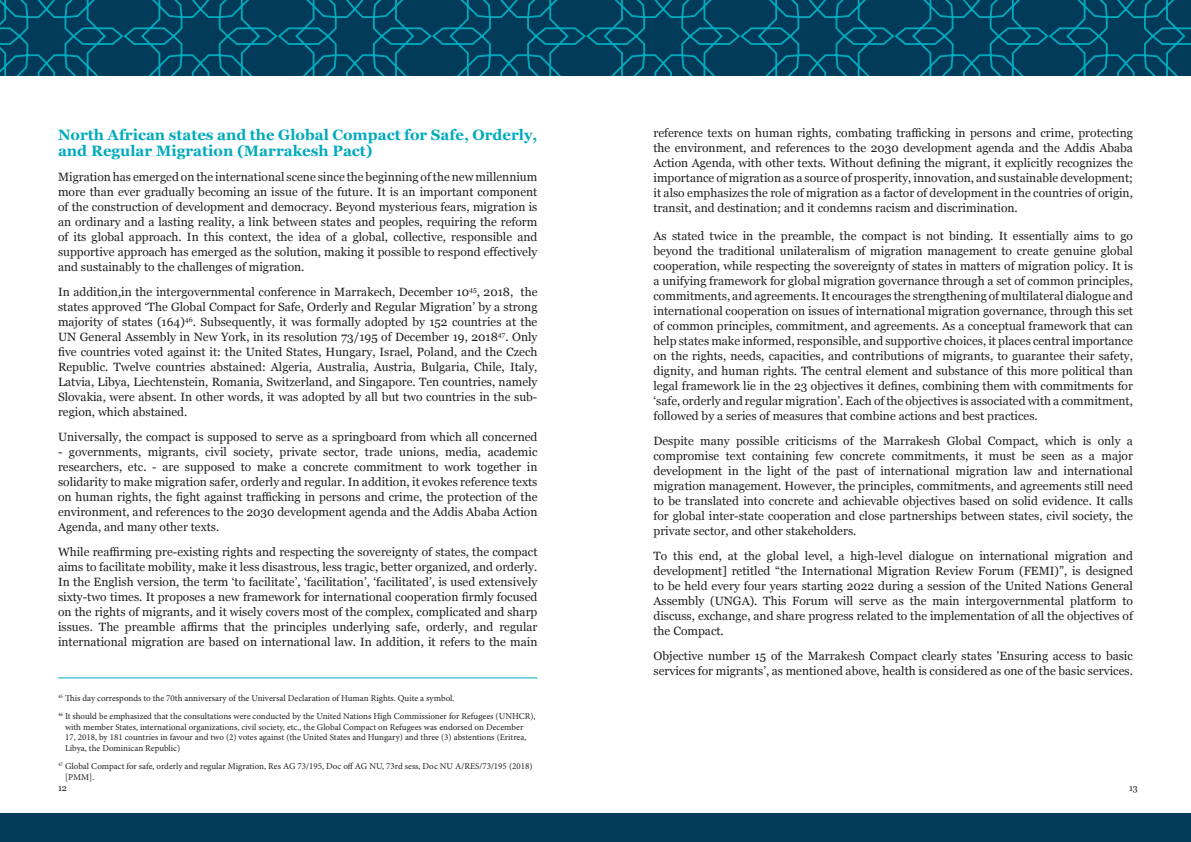
<style>
.page{position:relative;width:1191px;height:842px;background:#fff}
.page>*{position:absolute;margin:0;border:0;box-sizing:border-box;transform-origin:0 0}
.t1{font:700 15px/16px "Georgia";color:#00aabc}
.t2{font:12px/15px "Georgia";color:#231f20;text-align:justify}
.t3{font:9px/10.8px "Minion Pro";color:#231f20}
.t4{font:9px "Georgia";color:#231f20}
</style>
<div class="page">
<div style="left:0;top:813px;width:1191px;height:29px;background:#023b5a"></div>
<svg style="left:0;top:0;width:1191px;height:76px;background:#014a67"></svg>
<hr style="left:58px;top:677px;width:479px;height:1px;background:#00aabc">
<p class="t1" style="left:58px;top:126px;width:481px">North African states and the Global Compact for Safe, Orderly, and Regular Migration (Marrakesh Pact)</p>
<p class="t2" style="left:58px;top:168px;width:481px">Migration has emerged on the international scene since the beginning of the new millennium more than ever gradually becoming an issue of the future. It is an important component of the construction of development and democracy. Beyond mysterious fears, migration is an ordinary and a lasting reality, a link between states and peoples, requiring the reform of its global approach. In this context, the idea of a global, collective, responsible and supportive approach has emerged as the solution, making it possible to respond effectively and sustainably to the challenges of migration.</p>
<p class="t2" style="left:58px;top:283px;width:481px">In addition,in the intergovernmental conference in Marrakech, December 10<sup>45</sup>, 2018, the states approved ‘The Global Compact for Safe, Orderly and Regular Migration’ by a strong majority of states (164)<sup>46</sup>. Subsequently, it was formally adopted by 152 countries at the UN General Assembly in New York, in its resolution 73/195 of December 19, 2018<sup>47</sup>. Only five countries voted against it: the United States, Hungary, Israel, Poland, and the Czech Republic. Twelve countries abstained: Algeria, Australia, Austria, Bulgaria, Chile, Italy, Latvia, Libya, Liechtenstein, Romania, Switzerland, and Singapore. Ten countries, namely Slovakia, were absent. In other words, it was adopted by all but two countries in the sub&shy;region, which abstained.</p>
<p class="t2" style="left:58px;top:428px;width:481px">Universally, the compact is supposed to serve as a springboard from which all concerned</p>
<p class="t2" style="left:58px;top:443px;width:481px">- governments, migrants, civil society, private sector, trade unions, media, academic researchers, etc. - are supposed to make a concrete commitment to work together in solidarity to make migration safer, orderly and regular. In addition, it evokes reference texts on human rights, the fight against trafficking in persons and crime, the protection of the environment, and references to the 2030 development agenda and the Addis Ababa Action Agenda, and many other texts.</p>
<p class="t2" style="left:58px;top:543px;width:481px">While reaffirming pre-existing rights and respecting the sovereignty of states, the compact aims to facilitate mobility, make it less disastrous, less tragic, better organized, and orderly.<br>In the English version, the term ‘to facilitate’, ‘facilitation’, ‘facilitated’, is used extensively sixty-two times. It proposes a new framework for international cooperation firmly focused on the rights of migrants, and it wisely covers most of the complex, complicated and sharp issues. The preamble affirms that the principles underlying safe, orderly, and regular international migration are based on international law. In addition, it refers to the main</p>
<p class="t3" style="left:58px;top:689px;width:479px;line-height:17.8px"><sup>45</sup> This day corresponds to the 70th anniversary of the Universal Declaration of Human Rights. Quite a symbol.<br><sup>46</sup> It should be emphasized that the consultations were conducted by the United Nations High Commissioner for Refugees (UNHCR),</p>
<p class="t3" style="left:65px;top:721px;width:463px">with member States, international organizations, civil society, etc., the Global Compact on Refugees was endorsed on December<br>17, 2018, by 181 countries in favour and two (2) votes against (the United States and Hungary) and three (3) abstentions (Eritrea,<br>Libya, the Dominican Republic)</p>
<p class="t3" style="left:65px;top:761px;width:469px;text-indent:-7px"><sup>47</sup> Global Compact for safe, orderly and regular Migration, Res AG 73/195, Doc off AG NU, 73rd sess, Doc NU A/RES/73/195 (2018) [PMM].</p>
<p class="t4" style="left:58px;top:781px;width:10px">12</p>
<p class="t2" style="left:653px;top:125px;width:481px">reference texts on human rights, combating trafficking in persons and crime, protecting the environment, and references to the 2030 development agenda and the Addis Ababa Action Agenda, with other texts. Without defining the migrant, it explicitly recognizes the importance of migration as a source of prosperity, innovation, and sustainable development; it also emphasizes the role of migration as a factor of development in the countries of origin, transit, and destination; and it condemns racism and discrimination.</p>
<p class="t2" style="left:653px;top:227px;width:481px">As stated twice in the preamble, the compact is not binding. It essentially aims to go beyond the traditional unilateralism of migration management to create genuine global cooperation, while respecting the sovereignty of states in matters of migration policy. It is a unifying framework for global migration governance through a set of common principles, commitments, and agreements. It encourages the strengthening of multilateral dialogue and international cooperation on issues of international migration governance, through this set of common principles, commitment, and agreements. As a conceptual framework that can help states make informed, responsible, and supportive choices, it places central importance on the rights, needs, capacities, and contributions of migrants, to guarantee their safety, dignity, and human rights. The central element and substance of this more political than legal framework lie in the 23 objectives it defines, combining them with commitments for ‘safe, orderly and regular migration’. Each of the objectives is associated with a commitment, followed by a series of measures that combine actions and best practices.</p>
<p class="t2" style="left:653px;top:432px;width:481px">Despite many possible criticisms of the Marrakesh Global Compact, which is only a compromise text containing few concrete commitments, it must be seen as a major development in the light of the past of international migration law and international migration management. However, the principles, commitments, and agreements still need to be translated into concrete and achievable objectives based on solid evidence. It calls for global inter-state cooperation and close partnerships between states, civil society, the private sector, and other stakeholders.</p>
<p class="t2" style="left:653px;top:547px;width:481px">To this end, at the global level, a high-level dialogue on international migration and development] retitled “the International Migration Review Forum (FEMI)”, is designed to be held every four years starting 2022 during a session of the United Nations General Assembly (UNGA). This Forum will serve as the main intergovernmental platform to discuss, exchange, and share progress related to the implementation of all the objectives of the Compact.</p>
<p class="t2" style="left:653px;top:647px;width:481px">Objective number 15 of the Marrakesh Compact clearly states 'Ensuring access to basic services for migrants’, as mentioned above, health is considered as one of the basic services.</p>
<p class="t4" style="left:1129px;top:781px;width:10px">13</p>
</div>
